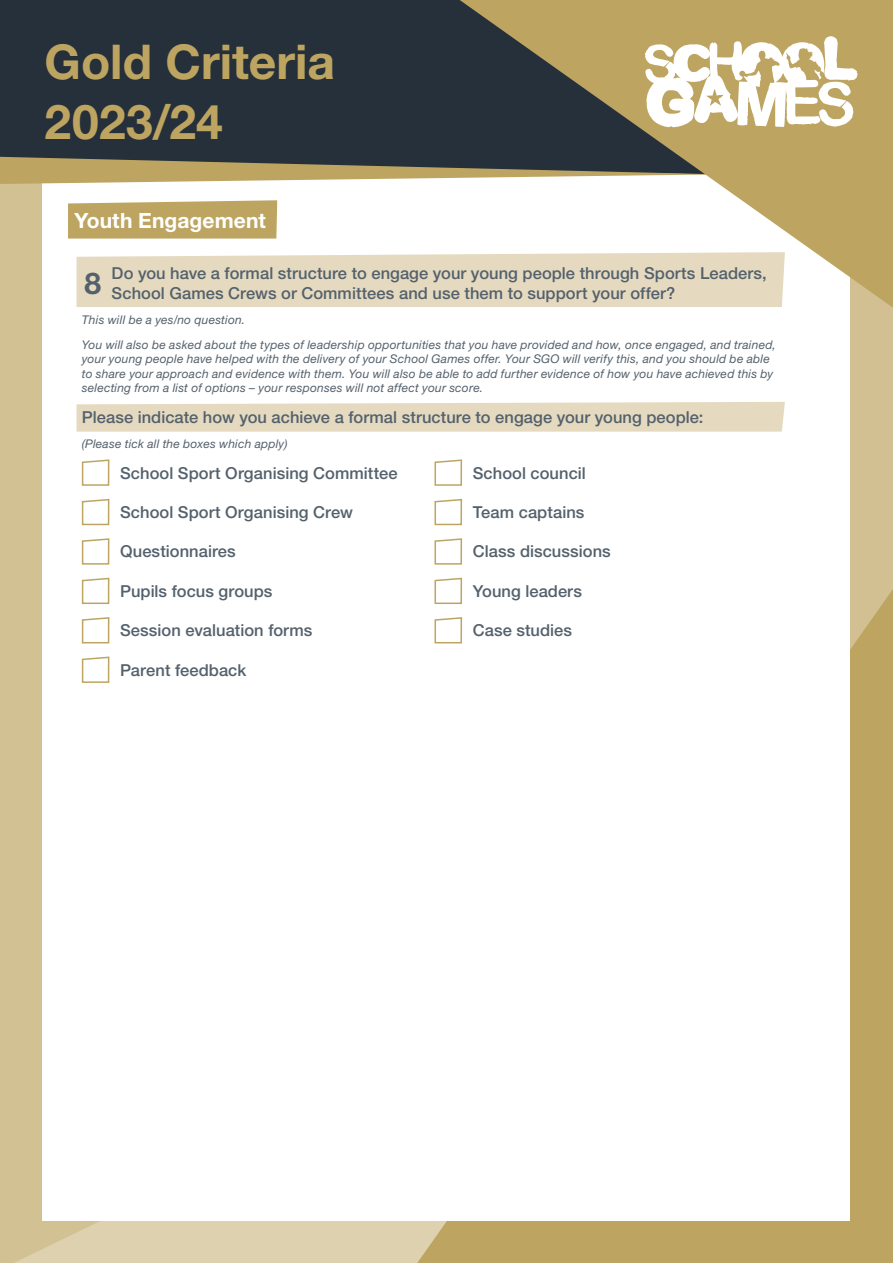
<style>
.page{position:relative;width:893px;height:1263px;background:#fff}
.page>*{position:absolute;margin:0;border:0;box-sizing:border-box;transform-origin:0 0}
.t1{font:700 48px/59.7px "Helvetica Neue LT Pro";color:#bda561}
.t2{font:700 30px "Helvetica Neue LT Pro";color:#54616c}
.t3{font:700 21px "Helvetica Neue LT Pro";letter-spacing:.005em;color:#fff}
.t4{font:500 16.5px/19.8px "Helvetica Neue LT Pro";letter-spacing:.005em;color:#54616c}
.t5{font:italic 12px/14.4px "Helvetica Neue LT Pro";letter-spacing:.015em;color:#54616c}
</style>
<div class="page">
<div style="left:0;top:184px;width:42px;height:589px;background:#d2c193"></div>
<div style="left:850px;top:308px;width:43px;height:281px;background:#d2c092"></div>
<svg style="left:14px;top:924px;width:403px;height:339px;background:#dacba6"></svg>
<div style="left:417px;top:589px;width:476px;height:674px;background:#bda561"></div>
<div style="left:43px;top:43px;width:807px;height:1177px;background:#fff"></div>
<div style="left:0;top:0;width:460px;height:157px;background:#25303b"></div>
<svg style="left:0;top:157px;width:460px;height:27px;background:#a6976b"></svg>
<svg style="left:460px;top:0;width:433px;height:308px;fill:#bda561"></svg>
<svg style="left:645px;top:36px;width:212px;height:91px"></svg>
<svg style="left:77px;top:402px;width:708px;height:30px;background:#e6dbc3"></svg>
<svg style="left:68px;top:200px;width:209px;height:39px;background:#c0aa6a"></svg>
<div style="left:77px;top:252px;width:708px;height:55px;background:#e5dac0"></div>
<svg style="left:81px;top:459px;width:29px;height:27px"></svg>
<svg style="left:81px;top:498px;width:29px;height:28px"></svg>
<svg style="left:81px;top:538px;width:29px;height:27px"></svg>
<svg style="left:81px;top:577px;width:29px;height:27px"></svg>
<svg style="left:81px;top:617px;width:29px;height:27px"></svg>
<svg style="left:81px;top:656px;width:29px;height:27px"></svg>
<svg style="left:434px;top:459px;width:29px;height:27px"></svg>
<svg style="left:434px;top:498px;width:29px;height:28px"></svg>
<svg style="left:434px;top:538px;width:29px;height:27px"></svg>
<svg style="left:434px;top:577px;width:29px;height:27px"></svg>
<svg style="left:434px;top:617px;width:29px;height:27px"></svg>
<h1 class="t1" style="left:45px;top:31px;width:292px">Gold Criteria<br>2023/24</h1>
<h3 class="t3" style="left:74px;top:207px;width:193px">Youth Engagement</h3>
<h2 class="t2" style="left:84px;top:264px;width:18px">8</h2>
<h3 class="t4" style="left:112px;top:263px;width:657px">Do you have a formal structure to engage your young people through Sports Leaders,<br>School Games Crews or Committees and use them to support your offer?</h3>
<p class="t5" style="left:82px;top:307px;width:696px;line-height:25px">This will be a yes/no question.<br>You will also be asked about the types of leadership opportunities that you have provided and how, once engaged, and trained,</p>
<p class="t5" style="left:82px;top:351px;width:693px">your young people have helped with the delivery of your School Games offer. Your SGO will verify this, and you should be able to share your approach and evidence with them. You will also be able to add further evidence of how you have achieved this by selecting from a list of options – your responses will not affect your score.</p>
<h3 class="t4" style="left:82px;top:407px;width:623px">Please indicate how you achieve a formal structure to engage your young people:</h3>
<p class="t5" style="left:82px;top:436px;width:207px">(Please tick all the boxes which apply)</p>
<h3 class="t4" style="left:120px;top:463px;width:279px">School Sport Organising Committee</h3>
<h3 class="t4" style="left:120px;top:502px;width:234px">School Sport Organising Crew</h3>
<h3 class="t4" style="left:120px;top:541px;width:117px">Questionnaires</h3>
<h3 class="t4" style="left:120px;top:581px;width:154px">Pupils focus groups</h3>
<h3 class="t4" style="left:120px;top:620px;width:194px">Session evaluation forms</h3>
<h3 class="t4" style="left:120px;top:660px;width:128px">Parent feedback</h3>
<h3 class="t4" style="left:473px;top:463px;width:115px">School council</h3>
<h3 class="t4" style="left:473px;top:502px;width:113px">Team captains</h3>
<h3 class="t4" style="left:473px;top:541px;width:139px">Class discussions</h3>
<h3 class="t4" style="left:473px;top:581px;width:111px">Young leaders</h3>
<h3 class="t4" style="left:473px;top:620px;width:101px">Case studies</h3>
</div>
